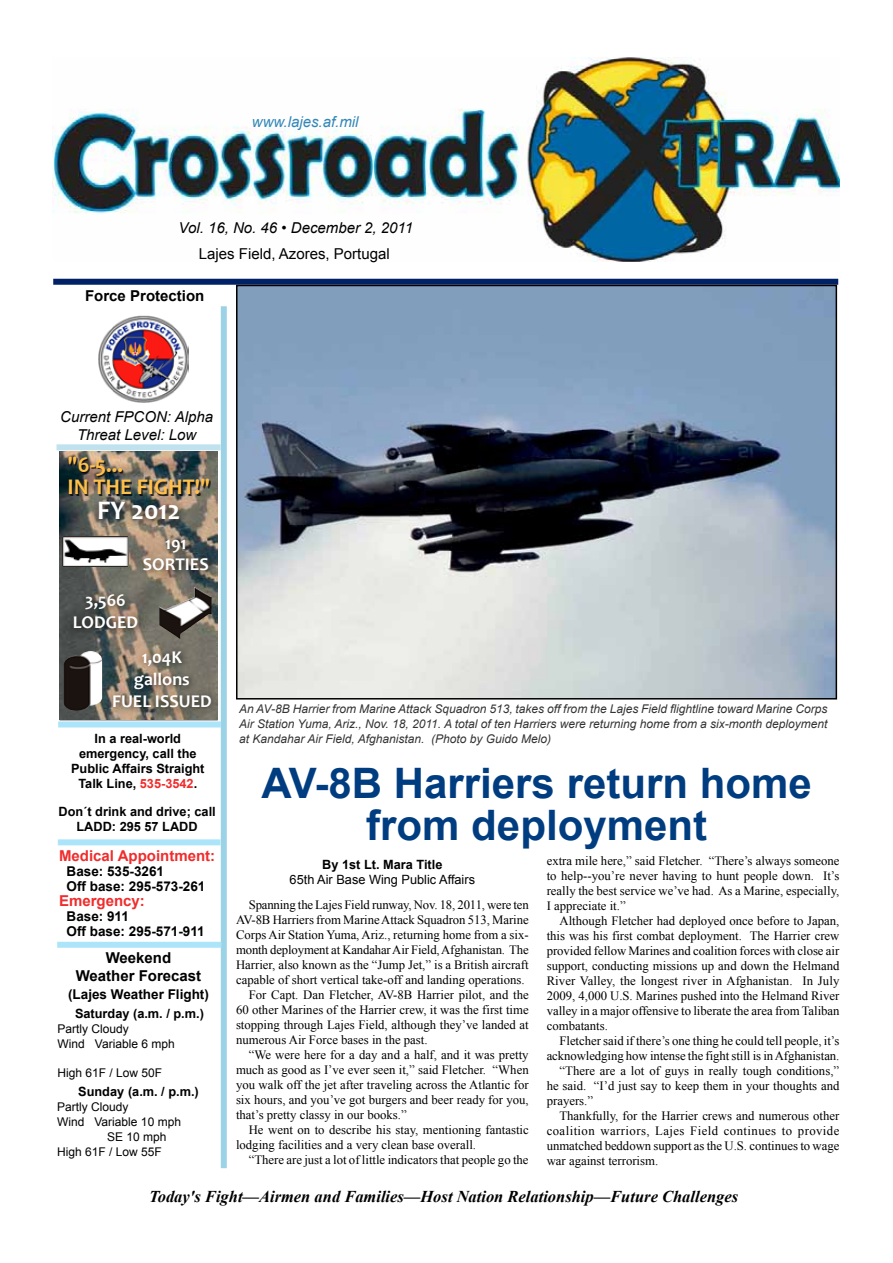
<style>
.page{position:relative;width:893px;height:1263px;background:#fff}
.page>*{position:absolute;margin:0;border:0;box-sizing:border-box;transform-origin:0 0}
.t1{font:700 42px/42px "Arial";color:#003d80;text-align:center}
.t2{font:700 27px "Candara";color:#fff}
.t3{font:700 22.5px/22.5px "Candara";color:#ffbf48}
.t4{font:700 18px/21.6px "Candara";color:#fff;text-align:center}
.t5{font:italic 700 16.5px "Times New Roman";color:#000}
.t6{font:italic 15px/18px "Arial";color:#000;text-align:center}
.t7{font:700 15px/18px "Arial";color:#000;text-align:center}
.t8{font:700 15px "Arial";color:#f02c2c}
.t9{font:15px "Arial";color:#000}
.t10{font:italic 15px "Arial";color:#3387b7}
.t11{font:700 13.5px/15px "Arial";color:#000}
.t12{font:12.75px/15px "Times New Roman";color:#000;text-align:justify}
.t13{font:700 12.75px/15px "Arial";color:#000;text-align:center}
.t14{font:12.75px "Times New Roman";letter-spacing:.035em;color:#000}
.t15{font:12.75px "Arial";color:#000}
.t16{font:italic 12px/15px "Arial";color:#000;text-align:justify}
.t17{font:12px/14.4px "Arial";color:#000}
.s1{color:#f02c2c}
</style>
<div class="page">
<img style="left:62px;top:453px;width:153px;height:265px">
<img style="left:53px;top:57px;width:786px;height:204px">
<div style="left:53px;top:279px;width:785px;height:6px;background:#002166"></div>
<div style="left:57px;top:444px;width:163px;height:6px;background:#bfe2ee"></div>
<img style="left:98px;top:316px;width:90px;height:87px">
<div style="left:221px;top:306px;width:6px;height:862px;background:#9cd2e6"></div>
<div style="left:92px;top:495px;width:97px;height:34px;background:#000;opacity:.75"></div>
<div style="left:137px;top:533px;width:80px;height:47px;background:#000;opacity:.75"></div>
<div style="left:67px;top:589px;width:80px;height:49px;background:#000;opacity:.75"></div>
<div style="left:107px;top:646px;width:114px;height:70px;background:#000;opacity:.75"></div>
<div style="left:57px;top:942px;width:164px;height:6px;background:#ace5fa"></div>
<div style="left:58px;top:721px;width:163px;height:6px;background:#ace5fa"></div>
<div style="left:58px;top:839px;width:162px;height:6px;background:#ace5fa"></div>
<img style="left:159px;top:587px;width:53px;height:53px">
<img style="left:62px;top:537px;width:66px;height:29px">
<img style="left:64px;top:651px;width:38px;height:60px">
<img style="left:239px;top:288px;width:595px;height:408px">
<div style="left:236px;top:285px;width:601px;height:414px;border:2px solid #000"></div>
<div style="left:70px;top:458px;width:141px;height:38px;background:#000;opacity:.75"></div>
<p class="t10" style="left:252px;top:112px;width:108px">www.lajes.af.mil</p>
<p class="t6" style="left:179px;top:219px;width:236px">Vol. 16, No. 46 • December 2, 2011</p>
<p class="t9" style="left:199px;top:244px;width:192px">Lajes Field, Azores, Portugal</p>
<p class="t7" style="left:85px;top:287px;width:121px">Force Protection</p>
<p class="t6" style="left:60px;top:408px;width:154px">Current FPCON: Alpha<br>Threat Level: Low</p>
<h3 class="t3" style="left:68px;top:453px;width:144px">"6-5...<br>IN THE FIGHT!"</h3>
<h2 class="t2" style="left:97px;top:494px;width:85px">FY 2012</h2>
<h3 class="t4" style="left:143px;top:532px;width:68px">191<br>SORTIES</h3>
<h3 class="t4" style="left:73px;top:590px;width:67px">3,566<br>LODGED</h3>
<h3 class="t4" style="left:112px;top:647px;width:101px">1,04K gallons<br>FUEL ISSUED</h3>
<p class="t13" style="left:71px;top:731px;width:135px">In a real-world emergency, call the<br>Public Affairs Straight<br>Talk Line, <span class="s1">535-3542</span>.</p>
<p class="t13" style="left:58px;top:804px;width:159px">Don´t drink and drive; call<br>LADD: 295 57 LADD</p>
<p class="t8" style="left:59px;top:846px;width:158px">Medical Appointment:</p>
<p class="t11" style="left:67px;top:864px;width:140px">Base: 535-3261<br>Off base: 295-573-261</p>
<p class="t8" style="left:59px;top:891px;width:87px">Emergency:</p>
<p class="t11" style="left:67px;top:909px;width:140px">Base: 911<br>Off base: 295-571-911</p>
<p class="t7" style="left:76px;top:949px;width:127px">Weekend<br>Weather Forecast</p>
<p class="t11" style="left:68px;top:987px;width:142px">(Lajes Weather Flight)</p>
<p class="t13" style="left:75px;top:1007px;width:130px">Saturday (a.m. / p.m.)</p>
<p class="t17" style="left:58px;top:1022px;width:119px">Partly Cloudy<br>Wind Variable 6 mph</p>
<p class="t17" style="left:58px;top:1065px;width:106px">High 61F / Low 50F</p>
<p class="t13" style="left:78px;top:1084px;width:122px">Sunday (a.m. / p.m.)</p>
<p class="t17" style="left:57px;top:1099px;width:73px">Partly Cloudy</p>
<p class="t17" style="left:57px;top:1114px;width:125px">Wind Variable 10 mph</p>
<p class="t17" style="left:107px;top:1129px;width:61px">SE 10 mph</p>
<p class="t17" style="left:57px;top:1144px;width:106px">High 61F / Low 55F</p>
<p class="t16" style="left:239px;top:701px;width:590px">An AV-8B Harrier from Marine Attack Squadron 513, takes off from the Lajes Field flightline toward Marine Corps Air Station Yuma, Ariz., Nov. 18, 2011. A total of ten Harriers were returning home from a six-month deployment at Kandahar Air Field, Afghanistan. (Photo by Guido Melo)</p>
<h1 class="t1" style="left:262px;top:763px;width:552px">AV-8B Harriers return home from deployment</h1>
<p class="t13" style="left:322px;top:857px;width:122px">By 1st Lt. Mara Title</p>
<p class="t15" style="left:290px;top:871px;width:187px">65th Air Base Wing Public Affairs</p>
<p class="t12" style="left:249px;top:897px;width:282px">Spanning the Lajes Field runway, Nov. 18, 2011, were ten</p>
<p class="t12" style="left:236px;top:912px;width:294px">AV-8B Harriers from Marine Attack Squadron 513, Marine</p>
<p class="t12" style="left:236px;top:927px;width:294px">Corps Air Station Yuma, Ariz., returning home from a six-</p>
<p class="t12" style="left:236px;top:942px;width:294px">month deployment at Kandahar Air Field, Afghanistan. The</p>
<p class="t12" style="left:236px;top:957px;width:294px">Harrier, also known as the “Jump Jet,” is a British aircraft</p>
<p class="t12" style="left:236px;top:972px;width:290px">capable of short vertical take-off and landing operations.</p>
<p class="t12" style="left:249px;top:987px;width:281px">For Capt. Dan Fletcher, AV-8B Harrier pilot, and the</p>
<p class="t12" style="left:236px;top:1002px;width:294px">60 other Marines of the Harrier crew, it was the first time</p>
<p class="t12" style="left:236px;top:1017px;width:294px">stopping through Lajes Field, although they’ve landed at</p>
<p class="t12" style="left:236px;top:1032px;width:193px">numerous Air Force bases in the past.</p>
<p class="t12" style="left:249px;top:1047px;width:281px">“We were here for a day and a half, and it was pretty</p>
<p class="t12" style="left:236px;top:1062px;width:294px">much as good as I’ve ever seen it,” said Fletcher. “When</p>
<p class="t12" style="left:236px;top:1077px;width:294px">you walk off the jet after traveling across the Atlantic for</p>
<p class="t12" style="left:236px;top:1092px;width:294px">six hours, and you’ve got burgers and beer ready for you,</p>
<p class="t12" style="left:236px;top:1107px;width:172px">that’s pretty classy in our books.”</p>
<p class="t12" style="left:249px;top:1122px;width:281px">He went on to describe his stay, mentioning fantastic</p>
<p class="t12" style="left:236px;top:1137px;width:242px">lodging facilities and a very clean base overall.</p>
<p class="t12" style="left:249px;top:1152px;width:281px">“There are just a lot of little indicators that people go the</p>
<p class="t12" style="left:547px;top:853px;width:294px">extra mile here,” said Fletcher. “There’s always someone to help--you’re never having to hunt people down. It’s really the best service we’ve had. As a Marine, especially, I appreciate it.”</p>
<p class="t12" style="left:547px;top:913px;width:294px;text-indent:13px">Although Fletcher had deployed once before to Japan, this was his first combat deployment. The Harrier crew provided fellow Marines and coalition forces with close air support, conducting missions up and down the Helmand River Valley, the longest river in Afghanistan. In July 2009, 4,000 U.S. Marines pushed into the Helmand River valley in a major offensive to liberate the area from Taliban combatants.</p>
<p class="t12" style="left:559px;top:1033px;width:281px">Fletcher said if there’s one thing he could tell people, it’s</p>
<p class="t12" style="left:547px;top:1048px;width:294px">acknowledging how intense the fight still is in Afghanistan.</p>
<p class="t12" style="left:559px;top:1063px;width:281px">“There are a lot of guys in really tough conditions,”</p>
<p class="t12" style="left:547px;top:1078px;width:294px">he said. “I’d just say to keep them in your thoughts and</p>
<p class="t12" style="left:547px;top:1093px;width:48px">prayers.”</p>
<p class="t12" style="left:559px;top:1108px;width:281px">Thankfully, for the Harrier crews and numerous other</p>
<p class="t14" style="left:547px;top:1122px;width:294px">coalition warriors, Lajes Field continues to provide</p>
<p class="t12" style="left:547px;top:1138px;width:294px">unmatched beddown support as the U.S. continues to wage</p>
<p class="t12" style="left:547px;top:1153px;width:113px">war against terrorism.</p>
<p class="t5" style="left:149px;top:1185px;width:590px">Today's Fight—Airmen and Families—Host Nation Relationship—Future Challenges</p>
</div>
